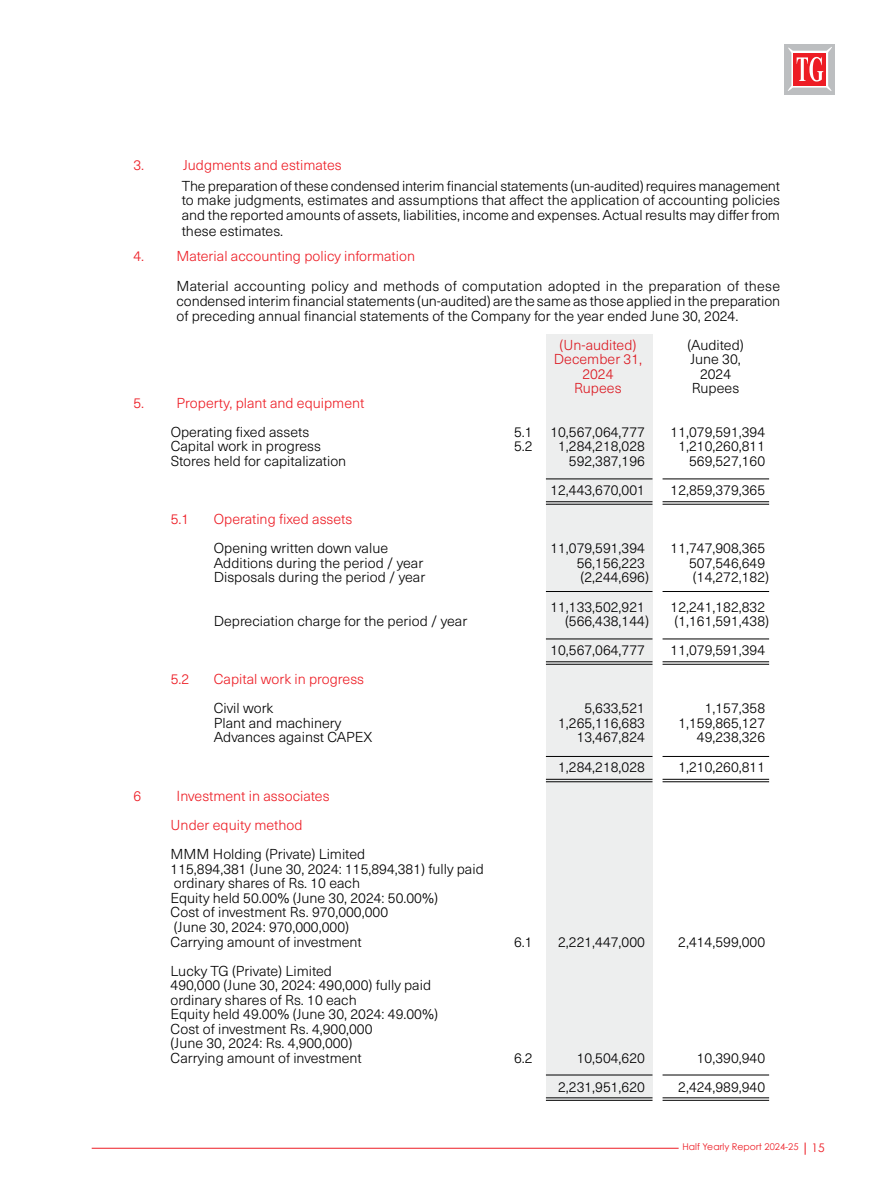
<style>
.page{position:relative;width:882px;height:1197px;background:#fff}
.page>*{position:absolute;margin:0;border:0;box-sizing:border-box;transform-origin:0 0}
.t1{font:300 14.35px "Neue Haas Unica";color:#ed1c24}
.t2{font:300 14.17px/14.5px "Neue Haas Unica";color:#000;text-align:justify}
.t3{font:300 14.17px "Neue Haas Unica";color:#ed1c24}
.t4{font:9.28px "Century Gothic";color:#ed1c24}
.s1{font-size:11.9px}
</style>
<div class="page">
<div style="left:785px;top:44px;width:50px;height:50px;background:#bcbec0"></div>
<svg style="left:788px;top:47px;width:44px;height:44px"></svg>
<hr style="left:92px;top:1148px;width:587px;height:1px;background:#ed1c24">
<svg style="left:805px;top:1143px;width:1px;height:12px"></svg>
<div style="left:546px;top:335px;width:106px;height:766px;background:#edeeee"></div>
<hr style="left:663px;top:478px;width:106px;height:1px;background:#000">
<hr style="left:546px;top:478px;width:106px;height:1px;background:#000">
<hr style="left:663px;top:501px;width:106px;height:1px;background:#000">
<hr style="left:663px;top:504px;width:106px;height:1px;background:#000">
<hr style="left:546px;top:501px;width:106px;height:1px;background:#000">
<hr style="left:546px;top:504px;width:106px;height:1px;background:#000">
<hr style="left:663px;top:591px;width:106px;height:1px;background:#000">
<hr style="left:546px;top:591px;width:106px;height:1px;background:#000">
<hr style="left:663px;top:756px;width:106px;height:1px;background:#000">
<hr style="left:546px;top:756px;width:106px;height:1px;background:#000">
<hr style="left:663px;top:1075px;width:106px;height:1px;background:#000">
<hr style="left:546px;top:1075px;width:106px;height:1px;background:#000">
<hr style="left:663px;top:638px;width:106px;height:1px;background:#000">
<hr style="left:546px;top:638px;width:106px;height:1px;background:#000">
<hr style="left:663px;top:661px;width:106px;height:1px;background:#000">
<hr style="left:663px;top:664px;width:106px;height:1px;background:#000">
<hr style="left:546px;top:661px;width:106px;height:1px;background:#000">
<hr style="left:546px;top:664px;width:106px;height:1px;background:#000">
<hr style="left:663px;top:779px;width:106px;height:1px;background:#000">
<hr style="left:663px;top:781px;width:106px;height:1px;background:#000">
<hr style="left:546px;top:779px;width:106px;height:1px;background:#000">
<hr style="left:546px;top:781px;width:106px;height:1px;background:#000">
<hr style="left:663px;top:1097px;width:106px;height:1px;background:#000">
<hr style="left:663px;top:1100px;width:106px;height:1px;background:#000">
<hr style="left:546px;top:1097px;width:106px;height:1px;background:#000">
<hr style="left:546px;top:1100px;width:106px;height:1px;background:#000">
<p class="t3" style="left:133px;top:155px;width:12px">3.</p>
<p class="t3" style="left:183px;top:155px;width:160px">Judgments and estimates</p>
<p class="t2" style="left:182px;top:178px;width:600px">The preparation of these condensed interim financial statements (un-audited) requires management to make judgments, estimates and assumptions that affect the application of accounting policies and the reported amounts of assets, liabilities, income and expenses. Actual results may differ from</p>
<p class="t2" style="left:182px;top:223px;width:103px">these estimates.</p>
<p class="t3" style="left:133px;top:246px;width:283px">4. Material accounting policy information</p>
<p class="t2" style="left:177px;top:278px;width:605px">Material accounting policy and methods of computation adopted in the preparation of these condensed interim financial statements (un-audited) are the same as those applied in the preparation of preceding annual financial statements of the Company for the year ended June 30, 2024.</p>
<p class="t3" style="left:560px;top:334px;width:78px">(Un-audited)</p>
<p class="t2" style="left:687px;top:337px;width:58px">(Audited)</p>
<p class="t3" style="left:554px;top:349px;width:90px">December 31,</p>
<p class="t2" style="left:690px;top:351px;width:52px">June 30,</p>
<p class="t3" style="left:582px;top:363px;width:33px">2024</p>
<p class="t2" style="left:700px;top:366px;width:33px">2024</p>
<p class="t3" style="left:574px;top:378px;width:49px">Rupees</p>
<p class="t2" style="left:692px;top:380px;width:49px">Rupees</p>
<p class="t3" style="left:133px;top:392px;width:232px">5. Property, plant and equipment</p>
<p class="t2" style="left:171px;top:424px;width:140px">Operating fixed assets</p>
<p class="t2" style="left:514px;top:424px;width:132px">5.1 10,567,064,777</p>
<p class="t2" style="left:671px;top:424px;width:96px">11,079,591,394</p>
<p class="t2" style="left:171px;top:438px;width:152px">Capital work in progress</p>
<p class="t2" style="left:514px;top:438px;width:20px">5.2</p>
<p class="t2" style="left:558px;top:438px;width:88px">1,284,218,028</p>
<p class="t2" style="left:678px;top:438px;width:88px">1,210,260,811</p>
<p class="t2" style="left:171px;top:453px;width:177px">Stores held for capitalization</p>
<p class="t2" style="left:569px;top:453px;width:78px">592,387,196</p>
<p class="t2" style="left:689px;top:453px;width:78px">569,527,160</p>
<p class="t2" style="left:550px;top:482px;width:96px">12,443,670,001</p>
<p class="t2" style="left:671px;top:482px;width:96px">12,859,379,365</p>
<p class="t3" style="left:171px;top:509px;width:20px">5.1</p>
<p class="t3" style="left:214px;top:509px;width:140px">Operating fixed assets</p>
<p class="t2" style="left:214px;top:540px;width:176px">Opening written down value</p>
<p class="t2" style="left:550px;top:540px;width:96px">11,079,591,394</p>
<p class="t2" style="left:671px;top:540px;width:96px">11,747,908,365</p>
<p class="t2" style="left:214px;top:555px;width:211px">Additions during the period / year</p>
<p class="t2" style="left:577px;top:555px;width:70px">56,156,223</p>
<p class="t2" style="left:689px;top:555px;width:78px">507,546,649</p>
<p class="t2" style="left:214px;top:569px;width:213px">Disposals during the period / year</p>
<p class="t2" style="left:581px;top:569px;width:70px">(2,244,696)</p>
<p class="t2" style="left:693px;top:569px;width:78px">(14,272,182)</p>
<p class="t2" style="left:550px;top:599px;width:96px">11,133,502,921</p>
<p class="t2" style="left:671px;top:599px;width:96px">12,241,182,832</p>
<p class="t2" style="left:214px;top:613px;width:255px">Depreciation charge for the period / year</p>
<p class="t2" style="left:565px;top:613px;width:85px">(566,438,144)</p>
<p class="t2" style="left:674px;top:613px;width:96px">(1,161,591,438)</p>
<p class="t2" style="left:550px;top:642px;width:96px">10,567,064,777</p>
<p class="t2" style="left:671px;top:642px;width:96px">11,079,591,394</p>
<p class="t3" style="left:171px;top:669px;width:20px">5.2</p>
<p class="t3" style="left:214px;top:669px;width:152px">Capital work in progress</p>
<p class="t2" style="left:214px;top:700px;width:61px">Civil work</p>
<p class="t2" style="left:585px;top:700px;width:62px">5,633,521</p>
<p class="t2" style="left:705px;top:700px;width:62px">1,157,358</p>
<p class="t2" style="left:214px;top:715px;width:129px">Plant and machinery</p>
<p class="t2" style="left:558px;top:715px;width:88px">1,265,116,683</p>
<p class="t2" style="left:678px;top:715px;width:88px">1,159,865,127</p>
<p class="t2" style="left:214px;top:729px;width:160px">Advances against CAPEX</p>
<p class="t2" style="left:577px;top:729px;width:70px">13,467,824</p>
<p class="t2" style="left:697px;top:729px;width:70px">49,238,326</p>
<p class="t2" style="left:558px;top:759px;width:88px">1,284,218,028</p>
<p class="t2" style="left:678px;top:759px;width:88px">1,210,260,811</p>
<p class="t1" style="left:133px;top:785px;width:9px">6</p>
<p class="t1" style="left:177px;top:785px;width:155px">Investment in associates</p>
<p class="t3" style="left:171px;top:815px;width:133px">Under equity method</p>
<p class="t2" style="left:171px;top:846px;width:315px;text-align:left">MMM Holding (Private) Limited<br>115,894,381 (June 30, 2024: 115,894,381) fully paid ordinary shares of Rs. 10 each<br>Equity held 50.00% (June 30, 2024: 50.00%)<br>Cost of investment Rs. 970,000,000<br>(June 30, 2024: 970,000,000)<br>Carrying amount of investment</p>
<p class="t2" style="left:514px;top:934px;width:20px">6.1</p>
<p class="t2" style="left:558px;top:934px;width:88px">2,221,447,000</p>
<p class="t2" style="left:678px;top:934px;width:88px">2,414,599,000</p>
<p class="t2" style="left:171px;top:963px;width:269px;text-align:left">Lucky TG (Private) Limited<br>490,000 (June 30, 2024: 490,000) fully paid ordinary shares of Rs. 10 each<br>Equity held 49.00% (June 30, 2024: 49.00%)<br>Cost of investment Rs. 4,900,000<br>(June 30, 2024: Rs. 4,900,000)<br>Carrying amount of investment</p>
<p class="t2" style="left:514px;top:1050px;width:20px">6.2</p>
<p class="t2" style="left:577px;top:1050px;width:70px">10,504,620</p>
<p class="t2" style="left:697px;top:1050px;width:70px">10,390,940</p>
<p class="t2" style="left:558px;top:1079px;width:88px">2,231,951,620</p>
<p class="t2" style="left:678px;top:1079px;width:88px">2,424,989,940</p>
<p class="t4" style="left:683px;top:1141px;width:144px">Half Yearly Report 2024-25 <span class="s1">15</span></p>
</div>
